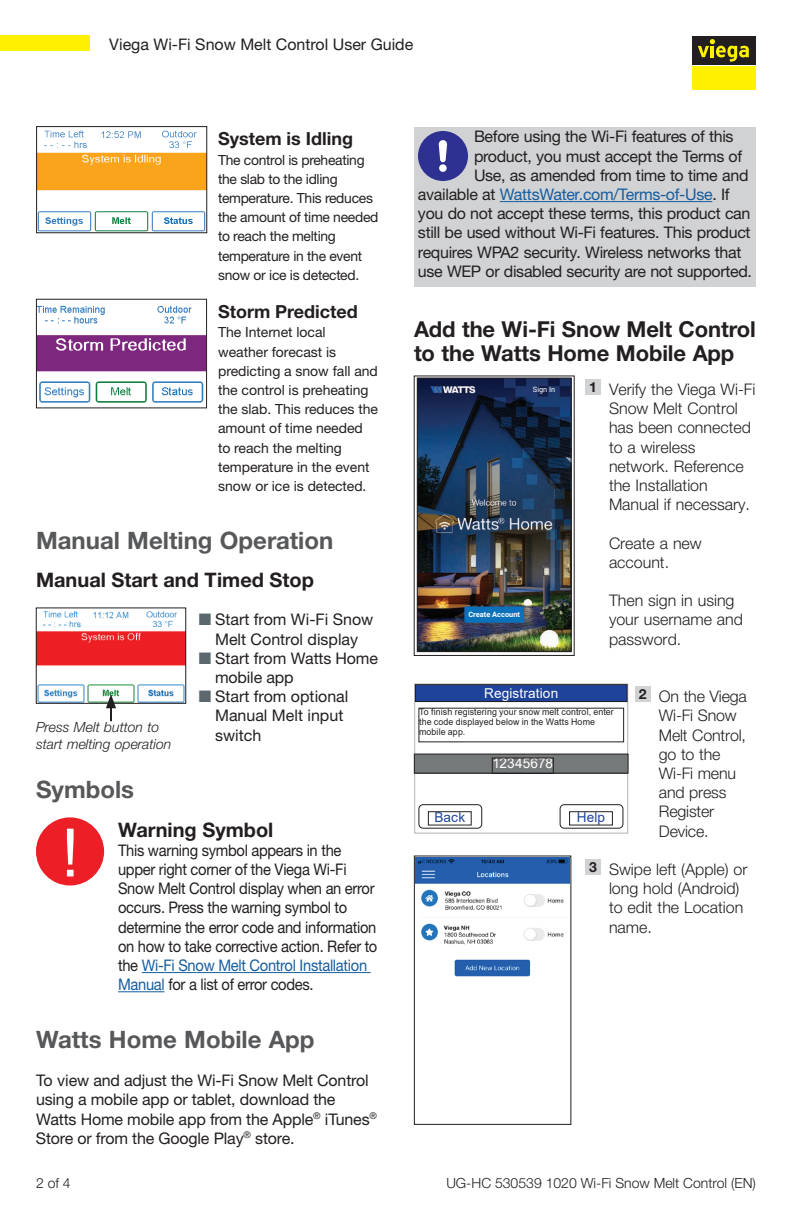
<style>
.page{position:relative;width:792px;height:1224px;background:#fff}
.page>*{position:absolute;margin:0;border:0;box-sizing:border-box;transform-origin:0 0}
.t1{font:66.8px "Yagora";color:#fff}
.t2{font:24px "M Ying Hei PR Cfor Viega W7";color:#57585a}
.t3{font:22px/24px "M Ying Hei PR Cfor Viega W7";letter-spacing:-.005em;color:#231f20}
.t4{font:20px "M Ying Hei PR Cfor Viega W7";color:#231f20}
.t5{font:18px "M Ying Hei PR Cfor Viega W7";color:#231f20}
.t6{font:16px/19.2px "M Ying Hei PR Cfor Viega W4";letter-spacing:-.02em;color:#231f20}
.t7{font:16px/19.2px "M Ying Hei PR Cfor Viega W3";color:#231f20}
.t8{font:16px/19.2px "M Ying Hei PR Cfor Viega W4";letter-spacing:-.02em;color:#231f20;scale:.92 1}
.t9{font:16px/19.2px "M Ying Hei PR Cfor Viega W4";color:#231f20;text-align:center}
.t10{font:16px "M Ying Hei PR Cfor Viega W4";letter-spacing:-.02em;color:#175d9e}
.t11{font:14px/19.2px "M Ying Hei PR Cfor Viega W4";letter-spacing:-.01em;color:#231f20}
.t12{font:14px "M Ying Hei PR Cfor Viega W3";color:#231f20}
.t13{font:italic 14px/16.8px "M Ying Hei PR Cfor Viega W3";color:#231f20}
.t14{font:14px "Arial";letter-spacing:.01em;color:#fff}
.t15{font:13.6px "Arial";letter-spacing:.01em;color:#fff}
.t16{font:13.6px "Arial";letter-spacing:.01em;color:#1f439b}
.t17{font:9.2px/9.8px "Arial";letter-spacing:.01em;color:#231f20}
.t18{font:700 7.4px "Roboto";color:#fff}
.t19{font:7.4px "Roboto";color:#fff}
.s1{color:#5c686e}
.s2{color:#175d9e}
.s3{color:#231f20}
</style>
<div class="page">
<div style="left:692px;top:67px;width:64px;height:23px;background:#fff101"></div>
<div style="left:692px;top:36px;width:64px;height:28px;background:#231f20"></div>
<svg style="left:698px;top:39px;width:51px;height:23px"></svg>
<div style="left:0;top:36px;width:90px;height:15px;background:#fff101"></div>
<div style="left:36px;top:817px;width:68px;height:69px;background:#ed1f26;border-radius:50%"></div>
<hr style="left:142px;top:972px;width:229px;height:1px;background:#175d9e">
<hr style="left:118px;top:991px;width:47px;height:1px;background:#175d9e">
<div style="left:414px;top:127px;width:342px;height:160px;background:#d1d2d4"></div>
<hr style="left:500px;top:201px;width:212px;height:1px;background:#175d9e">
<div style="left:418px;top:131px;width:50px;height:50px;background:#2e3092;border-radius:50%"></div>
<svg style="left:439px;top:140px;width:8px;height:32px"></svg>
<img style="left:419px;top:380px;width:150px;height:270px">
<div style="left:464px;top:607px;width:60px;height:16px;background:#0a71ba"></div>
<div style="left:417px;top:378px;width:154px;height:274px;border:1px solid #231f20"></div>
<img style="left:416px;top:858px;width:153px;height:119px">
<div style="left:414px;top:856px;width:157px;height:269px;border:1px solid #231f20"></div>
<div style="left:585px;top:379px;width:16px;height:16px;background:#d1d2d4"></div>
<div style="left:585px;top:859px;width:16px;height:16px;background:#d1d2d4"></div>
<img style="left:38px;top:611px;width:146px;height:91px">
<div style="left:36px;top:608px;width:150px;height:96px;border:1px solid #231f20"></div>
<svg style="left:106px;top:694px;width:10px;height:27px"></svg>
<img style="left:38px;top:305px;width:167px;height:98px">
<div style="left:36px;top:299px;width:171px;height:109px;border:1px solid #231f20"></div>
<div style="left:414px;top:684px;width:214px;height:149px;background:#fff;border:1px solid #b2b3b7"></div>
<div style="left:415px;top:685px;width:212px;height:17px;background:#1f439b"></div>
<div style="left:415px;top:684px;width:212px;height:18px;border:1px solid #231f20"></div>
<div style="left:419px;top:804px;width:63px;height:24px;border:1px solid #231f20;border-radius:4px"></div>
<div style="left:560px;top:804px;width:63px;height:24px;border:1px solid #231f20;border-radius:4px"></div>
<div style="left:414px;top:754px;width:214px;height:19px;background:#76797a"></div>
<div style="left:414px;top:754px;width:214px;height:19px;border:1px solid #231f20"></div>
<div style="left:492px;top:758px;width:62px;height:16px;border:1px solid #231f20"></div>
<div style="left:635px;top:686px;width:16px;height:16px;background:#d1d2d4"></div>
<img style="left:38px;top:130px;width:167px;height:101px">
<div style="left:36px;top:126px;width:171px;height:107px;border:1px solid #231f20"></div>
<p class="t9" style="left:109px;top:35px;width:306px">Viega Wi-Fi Snow Melt Control User Guide</p>
<p class="t5" style="left:218px;top:128px;width:137px">System is Idling</p>
<p class="t11" style="left:218px;top:150px;width:162px">The control is preheating the slab to the idling temperature. This reduces the amount of time needed to reach the melting temperature in the event snow or ice is detected.</p>
<p class="t5" style="left:218px;top:301px;width:141px">Storm Predicted</p>
<p class="t11" style="left:218px;top:323px;width:161px">The Internet local weather forecast is predicting a snow fall and the control is preheating the slab. This reduces the amount of time needed to reach the melting temperature in the event snow or ice is detected.</p>
<h2 class="t2" style="left:36px;top:525px;width:299px">Manual Melting Operation</h2>
<p class="t4" style="left:36px;top:568px;width:279px">Manual Start and Timed Stop</p>
<p class="t9" style="left:199px;top:610px;width:176px"><span class="s1">■</span> Start from Wi-Fi Snow<br>Melt Control display</p>
<p class="t6" style="left:215px;top:648px;width:164px;text-indent:-16px"><span class="s1">■</span> Start from Watts Home mobile app</p>
<p class="t9" style="left:215px;top:687px;width:135px;text-align:left;text-indent:-16px"><span class="s1">■</span> Start from optional<br>Manual Melt input switch</p>
<p class="t13" style="left:36px;top:719px;width:137px">Press Melt button to start melting operation</p>
<h2 class="t2" style="left:36px;top:775px;width:100px">Symbols</h2>
<h1 class="t1" style="left:61px;top:815px;width:20px">!</h1>
<p class="t4" style="left:118px;top:817px;width:157px">Warning Symbol</p>
<p class="t8" style="left:118px;top:840px;width:283px">This warning symbol appears in the upper right corner of the Viega Wi-Fi Snow Melt Control display when an error occurs. Press the warning symbol to determine the error code and information on how to take corrective action. Refer to the <span class="s2">Wi-Fi Snow Melt Control Installation Manual</span> for a list of error codes.</p>
<h2 class="t2" style="left:36px;top:1024px;width:280px">Watts Home Mobile App</h2>
<p class="t6" style="left:36px;top:1071px;width:343px">To view and adjust the Wi-Fi Snow Melt Control using a mobile app or tablet, download the Watts Home mobile app from the Apple<sup>®</sup> iTunes<sup>® </sup>Store or from the Google Play<sup>®</sup> store.</p>
<p class="t6" style="left:474px;top:127px;width:261px">Before using the Wi-Fi features of this</p>
<p class="t6" style="left:474px;top:146px;width:270px">product, you must accept the Terms of</p>
<p class="t6" style="left:474px;top:165px;width:276px">Use, as amended from time to time and</p>
<p class="t10" style="left:418px;top:184px;width:313px"><span class="s3">available at</span> WattsWater.com/Terms-of-Use<span class="s3">. If</span></p>
<p class="t6" style="left:418px;top:204px;width:334px">you do not accept these terms, this product can</p>
<p class="t6" style="left:418px;top:223px;width:334px">still be used without Wi-Fi features. This product</p>
<p class="t6" style="left:418px;top:242px;width:325px">requires WPA2 security. Wireless networks that</p>
<p class="t6" style="left:418px;top:261px;width:336px">use WEP or disabled security are not supported.</p>
<h3 class="t3" style="left:414px;top:317px;width:344px">Add the Wi-Fi Snow Melt Control to the Watts Home Mobile App</h3>
<p class="t19" style="left:533px;top:385px;width:24px">Sign In</p>
<p class="t7" style="left:609px;top:380px;width:148px;text-indent:-20px"><sup>1</sup> Verify the Viega Wi-Fi<br>Snow Melt Control has been connected to a wireless network. Reference the Installation<br>Manual if necessary.</p>
<p class="t7" style="left:609px;top:533px;width:94px">Create a new account.</p>
<p class="t7" style="left:609px;top:591px;width:135px">Then sign in using your username and password.</p>
<p class="t18" style="left:468px;top:609px;width:53px">Create Account</p>
<p class="t15" style="left:484px;top:684px;width:76px">Registration</p>
<p class="t17" style="left:419px;top:707px;width:196px">To finish registering your snow melt control, enter the code displayed below in the Watts Home mobile app.</p>
<p class="t14" style="left:492px;top:754px;width:62px">12345678</p>
<p class="t16" style="left:434px;top:808px;width:32px">Back</p>
<p class="t16" style="left:577px;top:808px;width:30px">Help</p>
<p class="t7" style="left:659px;top:687px;width:90px;text-indent:-20px"><sup>2</sup> On the Viega<br>Wi-Fi Snow<br>Melt Control, go to the<br>Wi-Fi menu and press<br>Register<br>Device.</p>
<p class="t7" style="left:609px;top:860px;width:140px;text-indent:-20px"><sup>3</sup> Swipe left (Apple) or long hold (Android) to edit the Location name.</p>
<p class="t12" style="left:36px;top:1174px;width:36px">2 of 4</p>
<p class="t12" style="left:446px;top:1174px;width:311px">UG-HC 530539 1020 Wi-Fi Snow Melt Control (EN)</p>
</div>
